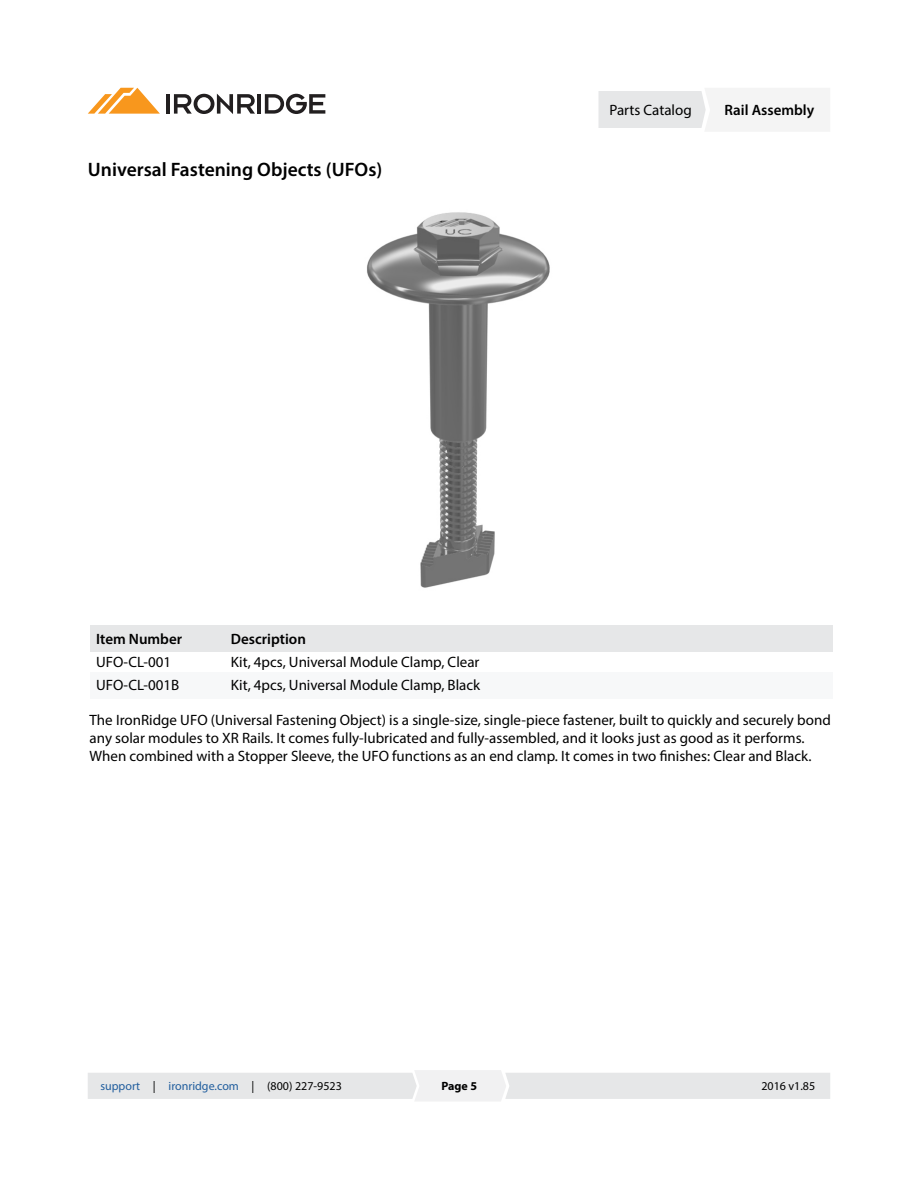
<style>
.page{position:relative;width:918px;height:1188px;background:#fff}
.page>*{position:absolute;margin:0;border:0;box-sizing:border-box;transform-origin:0 0}
.t1{font:600 19.5px "Myriad Pro";color:#000}
.t2{font:15px/18px "Myriad Pro";color:#000}
.t3{font:600 15px "Myriad Pro";color:#000}
.t4{font:12px "Myriad Pro";color:#215e9e}
.t5{font:12px "Myriad Pro";color:#000}
.t6{font:700 12px "Myriad Pro";color:#000}
.s1{color:#000}
</style>
<div class="page">
<svg style="left:88px;top:1070px;width:742px;height:31px"></svg>
<svg style="left:598px;top:88px;width:232px;height:43px"></svg>
<hr style="left:257px;top:94px;width:4px;height:20px;background:#221f20">
<svg style="left:265px;top:94px;width:60px;height:20px"></svg>
<hr style="left:166px;top:94px;width:4px;height:20px;background:#221f20">
<svg style="left:174px;top:94px;width:81px;height:20px"></svg>
<svg style="left:88px;top:88px;width:72px;height:26px"></svg>
<div style="left:90px;top:625px;width:743px;height:26px;background:#e6e7e8"></div>
<div style="left:90px;top:672px;width:743px;height:26px;background:#f7f8f9"></div>
<img style="left:367px;top:212px;width:183px;height:376px">
<h1 class="t1" style="left:88px;top:157px;width:296px">Universal Fastening Objects (UFOs)</h1>
<p class="t2" style="left:609px;top:101px;width:84px">Parts Catalog</p>
<p class="t3" style="left:725px;top:101px;width:91px">Rail Assembly</p>
<p class="t3" style="left:96px;top:629px;width:88px">Item Number</p>
<p class="t3" style="left:231px;top:629px;width:77px">Description</p>
<p class="t2" style="left:96px;top:653px;width:77px">UFO-CL-001</p>
<p class="t2" style="left:231px;top:653px;width:250px">Kit, 4pcs, Universal Module Clamp, Clear</p>
<p class="t2" style="left:96px;top:676px;width:85px">UFO-CL-001B</p>
<p class="t2" style="left:231px;top:676px;width:251px">Kit, 4pcs, Universal Module Clamp, Black</p>
<p class="t2" style="left:90px;top:710px;width:743px">The IronRidge UFO (Universal Fastening Object) is a single-size, single-piece fastener, built to quickly and securely bond any solar modules to XR Rails. It comes fully-lubricated and fully-assembled, and it looks just as good as it performs.<br>When combined with a Stopper Sleeve, the UFO functions as an end clamp. It comes in two finishes: Clear and Black.</p>
<p class="t4" style="left:100px;top:1079px;width:243px">support <span class="s1">|</span> ironridge.com <span class="s1">| (800) 227-9523</span></p>
<p class="t6" style="left:441px;top:1078px;width:37px">Page 5</p>
<p class="t5" style="left:761px;top:1079px;width:55px">2016 v1.85</p>
</div>
